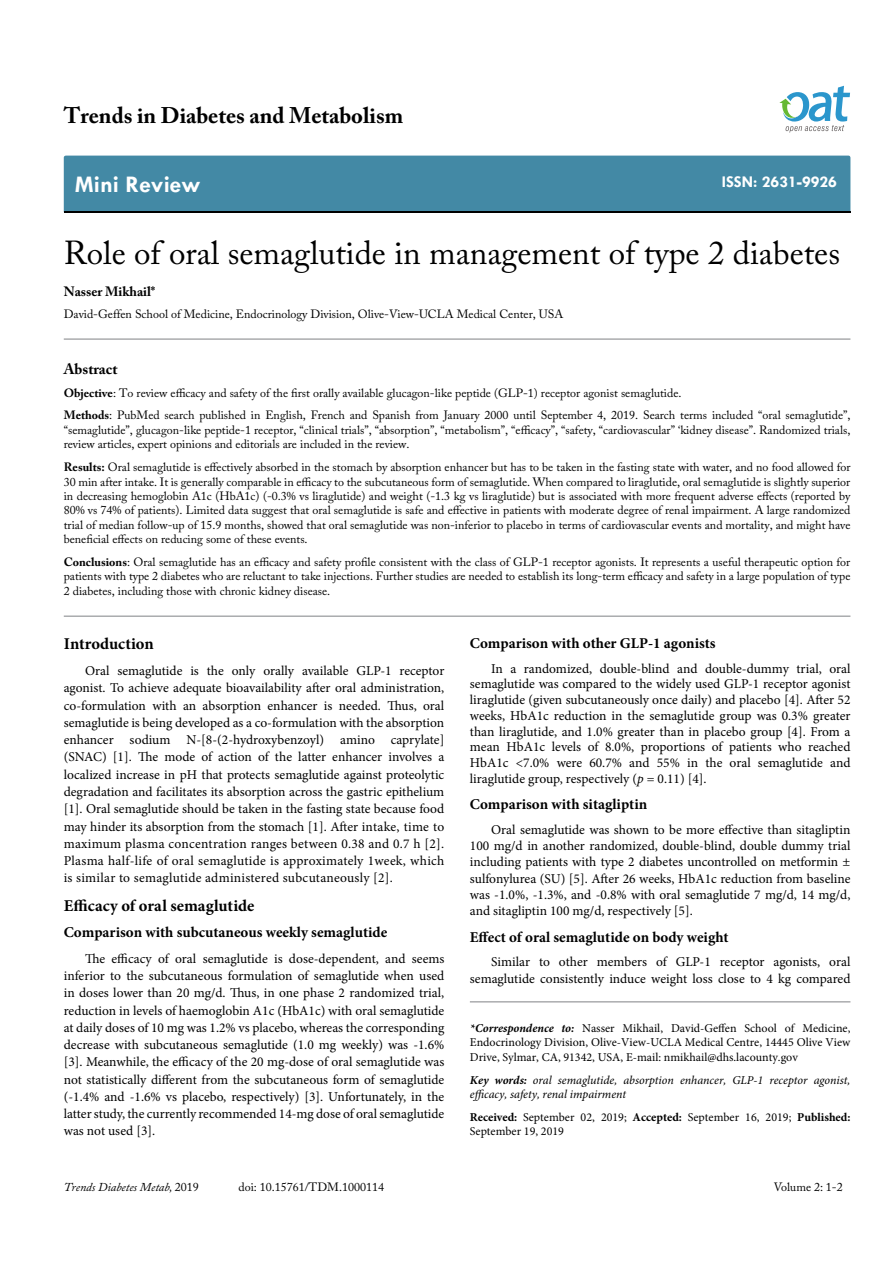
<style>
.page{position:relative;width:893px;height:1263px;background:#fff}
.page>*{position:absolute;margin:0;border:0;box-sizing:border-box;transform-origin:0 0}
.t1{font:33px "Adobe Caslon Pro";color:#000}
.t2{font:700 24px "Tw Cen";color:#fff}
.t3{font:700 22.5px "Adobe Caslon Pro";color:#000}
.t4{font:700 16.5px "Minion Pro";color:#000}
.t5{font:700 16.5px "Tw Cen";color:#fff}
.t6{font:700 15px "Minion Pro";color:#000}
.t7{font:700 15px "Adobe Caslon Pro";color:#000}
.t8{font:13.5px/17.2px "Minion Pro";color:#000;text-align:justify}
.t9{font:700 13.5px "Adobe Caslon Pro";color:#000}
.t10{font:12px/14.4px "Adobe Caslon Pro";color:#000}
.t11{font:12px/14.4px "Minion Pro";color:#000;text-align:justify}
.t12{font:italic 12px/14.4px "Minion Pro";color:#000}
.t13{font:italic 12px "Adobe Caslon Pro";color:#000}
.s1{font-weight:700}
.s2{font-style:italic}
.s3{font-weight:700;font-style:italic}
.s4{font-style:normal}
</style>
<div class="page">
<div style="left:64px;top:156px;width:786px;height:56px;background:#4389a5"></div>
<svg style="left:779px;top:86px;width:71px;height:47px"></svg>
<hr style="left:64px;top:616px;width:786px;height:1px;background:#808285">
<hr style="left:64px;top:339px;width:786px;height:1px;background:#808285">
<hr style="left:470px;top:1001px;width:380px;height:1px;background:#808285">
<h3 class="t3" style="left:64px;top:102px;width:341px">Trends in Diabetes and Metabolism</h3>
<h2 class="t2" style="left:75px;top:170px;width:127px">Mini Review</h2>
<p class="t5" style="left:722px;top:172px;width:117px">ISSN: 2631-9926</p>
<h1 class="t1" style="left:64px;top:233px;width:778px">Role of oral semaglutide in management of type 2 diabetes</h1>
<p class="t9" style="left:64px;top:283px;width:93px">Nasser Mikhail*</p>
<p class="t10" style="left:64px;top:306px;width:501px">David-Geffen School of Medicine, Endocrinology Division, Olive-View-UCLA Medical Center, USA</p>
<p class="t7" style="left:64px;top:360px;width:55px">Abstract</p>
<p class="t10" style="left:64px;top:381px;width:788px;line-height:23px"><span class="s1">Objective</span>: To review efficacy and safety of the first orally available glucagon-like peptide (GLP-1) receptor agonist semaglutide.<br><span class="s1">Methods</span>: PubMed search published in English, French and Spanish from January 2000 until September 4, 2019. Search terms included “oral semaglutide”,</p>
<p class="t10" style="left:64px;top:422px;width:788px">“semaglutide”, glucagon-like peptide-1 receptor, “clinical trials”, “absorption”, “metabolism”, “efficacy”, “safety, “cardiovascular” ‘kidney disease”. Randomized trials, review articles, expert opinions and editorials are included in the review.</p>
<p class="t10" style="left:64px;top:460px;width:788px;text-align:justify"><span class="s1">Results:</span> Oral semaglutide is effectively absorbed in the stomach by absorption enhancer but has to be taken in the fasting state with water, and no food allowed for 30 min after intake. It is generally comparable in efficacy to the subcutaneous form of semaglutide. When compared to liraglutide, oral semaglutide is slightly superior in decreasing hemoglobin A1c (HbA1c) (-0.3% vs liraglutide) and weight (-1.3 kg vs liraglutide) but is associated with more frequent adverse effects (reported by 80% vs 74% of patients). Limited data suggest that oral semaglutide is safe and effective in patients with moderate degree of renal impairment. A large randomized trial of median follow-up of 15.9 months, showed that oral semaglutide was non-inferior to placebo in terms of cardiovascular events and mortality, and might have beneficial effects on reducing some of these events.</p>
<p class="t10" style="left:64px;top:555px;width:788px;text-align:justify"><span class="s1">Conclusions</span>: Oral semaglutide has an efficacy and safety profile consistent with the class of GLP-1 receptor agonists. It represents a useful therapeutic option for patients with type 2 diabetes who are reluctant to take injections. Further studies are needed to establish its long-term efficacy and safety in a large population of type 2 diabetes, including those with chronic kidney disease.</p>
<p class="t4" style="left:64px;top:632px;width:91px">Introduction</p>
<p class="t8" style="left:64px;top:662px;width:382px;text-indent:21px">Oral semaglutide is the only orally available GLP-1 receptor agonist. To achieve adequate bioavailability after oral administration, co-formulation with an absorption enhancer is needed. Thus, oral semaglutide is being developed as a co-formulation with the absorption enhancer sodium N-[8-(2-hydroxybenzoyl) amino caprylate] (SNAC) [1]. The mode of action of the latter enhancer involves a localized increase in pH that protects semaglutide against proteolytic degradation and facilitates its absorption across the gastric epithelium [1]. Oral semaglutide should be taken in the fasting state because food may hinder its absorption from the stomach [1]. After intake, time to maximum plasma concentration ranges between 0.38 and 0.7 h [2].<br>Plasma half-life of oral semaglutide is approximately 1week, which is similar to semaglutide administered subcutaneously [2].</p>
<p class="t4" style="left:64px;top:894px;width:192px">Efficacy of oral semaglutide</p>
<p class="t6" style="left:64px;top:922px;width:325px">Comparison with subcutaneous weekly semaglutide</p>
<p class="t8" style="left:64px;top:950px;width:382px;text-indent:21px">The efficacy of oral semaglutide is dose-dependent, and seems inferior to the subcutaneous formulation of semaglutide when used in doses lower than 20 mg/d. Thus, in one phase 2 randomized trial, reduction in levels of haemoglobin A1c (HbA1c) with oral semaglutide at daily doses of 10 mg was 1.2% vs placebo, whereas the corresponding decrease with subcutaneous semaglutide (1.0 mg weekly) was -1.6% [3]. Meanwhile, the efficacy of the 20 mg-dose of oral semaglutide was not statistically different from the subcutaneous form of semaglutide (-1.4% and -1.6% vs placebo, respectively) [3]. Unfortunately, in the latter study, the currently recommended 14-mg dose of oral semaglutide was not used [3].</p>
<p class="t6" style="left:470px;top:633px;width:247px">Comparison with other GLP-1 agonists</p>
<p class="t8" style="left:470px;top:660px;width:382px;line-height:15.8px;text-indent:21px">In a randomized, double-blind and double-dummy trial, oral semaglutide was compared to the widely used GLP-1 receptor agonist liraglutide (given subcutaneously once daily) and placebo [4]. After 52 weeks, HbA1c reduction in the semaglutide group was 0.3% greater than liraglutide, and 1.0% greater than in placebo group [4]. From a mean HbA1c levels of 8.0%, proportions of patients who reached HbA1c &lt;7.0% were 60.7% and 55% in the oral semaglutide and liraglutide group, respectively (<span class="s2">p</span> = 0.11) [4].</p>
<p class="t6" style="left:470px;top:794px;width:179px">Comparison with sitagliptin</p>
<p class="t8" style="left:470px;top:822px;width:382px;line-height:16.2px;text-indent:21px">Oral semaglutide was shown to be more effective than sitagliptin 100 mg/d in another randomized, double-blind, double dummy trial including patients with type 2 diabetes uncontrolled on metformin ± sulfonylurea (SU) [5]. After 26 weeks, HbA1c reduction from baseline was -1.0%, -1.3%, and -0.8% with oral semaglutide 7 mg/d, 14 mg/d, and sitagliptin 100 mg/d, respectively [5].</p>
<p class="t6" style="left:470px;top:926px;width:260px">Effect of oral semaglutide on body weight</p>
<p class="t8" style="left:470px;top:954px;width:382px;line-height:16.2px;text-align:right">Similar to other members of GLP-1 receptor agonists, oral semaglutide consistently induce weight loss close to 4 kg compared</p>
<p class="t11" style="left:470px;top:1021px;width:382px"><span class="s3">*Correspondence to:</span> Nasser Mikhail, David-Geffen School of Medicine, Endocrinology Division, Olive-View-UCLA Medical Centre, 14445 Olive View Drive, Sylmar, CA, 91342, USA, E-mail: nmikhail@dhs.lacounty.gov</p>
<p class="t12" style="left:470px;top:1072px;width:382px"><span class="s1">Key words:</span> oral semaglutide, absorption enhancer, GLP-1 receptor agonist, efficacy, safety, renal impairment</p>
<p class="t11" style="left:470px;top:1110px;width:382px"><span class="s1">Received:</span> September 02, 2019; <span class="s1">Accepted:</span> September 16, 2019; <span class="s1">Published:<br></span>September 19, 2019</p>
<p class="t13" style="left:64px;top:1180px;width:137px">Trends Diabetes Metab, <span class="s4">2019</span></p>
<p class="t10" style="left:239px;top:1180px;width:147px">doi: 10.15761/TDM.1000114</p>
<p class="t10" style="left:774px;top:1180px;width:71px">Volume 2: 1-2</p>
</div>
